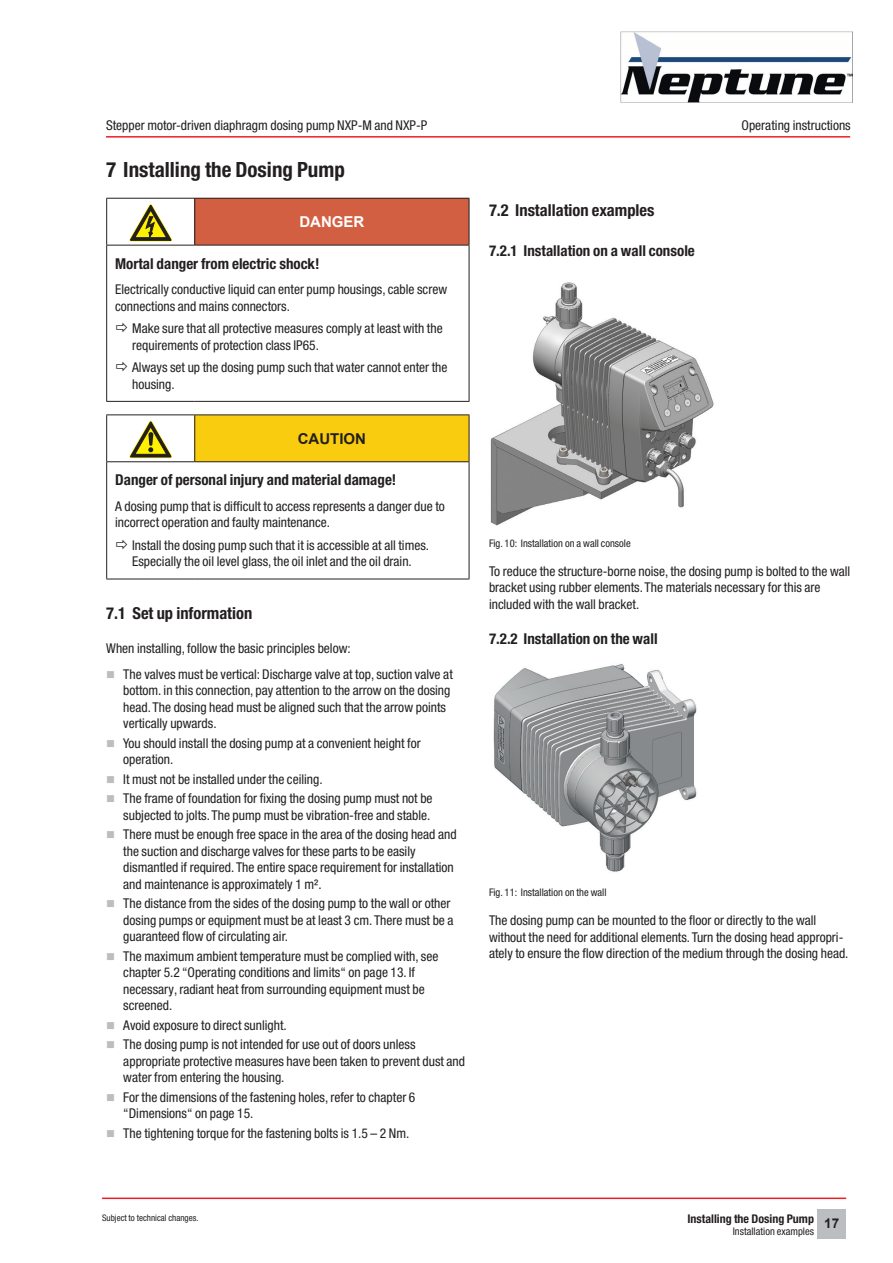
<style>
.page{position:relative;width:893px;height:1263px;background:#fff}
.page>*{position:absolute;margin:0;border:0;box-sizing:border-box;transform-origin:0 0}
.t1{font:700 condensed 21px "Helvetica Neue LT Pro";color:#231f20}
.t2{font:700 condensed 16.5px "Helvetica Neue LT Pro";color:#231f20}
.t3{font:700 condensed 15px "Helvetica Neue LT Pro";color:#231f20}
.t4{font:700 15px "Arial";color:#231f20}
.t5{font:700 15px "Arial";color:#fff}
.t6{font:condensed 13.5px/16.5px "Helvetica Neue LT Pro";color:#231f20}
.t7{font:700 13.5px "Arial";color:#231f20}
.t8{font:700 condensed 12px "Helvetica Neue LT Pro";color:#231f20}
.t9{font:condensed 10.5px "Helvetica Neue LT Pro";color:#231f20}
.t10{font:condensed 9px "Helvetica Neue LT Pro";color:#231f20}
.s1{color:#bcbdc0}
</style>
<div class="page">
<div style="left:817px;top:1210px;width:29px;height:29px;background:#bcbdc0"></div>
<hr style="left:102px;top:1197px;width:744px;height:2px;background:#ee1d23">
<hr style="left:106px;top:136px;width:744px;height:2px;background:#ee1d23">
<img style="left:621px;top:31px;width:231px;height:72px">
<svg style="left:107px;top:199px;width:362px;height:202px"></svg>
<div style="left:195px;top:198px;width:274px;height:47px;background:#d25f41"></div>
<hr style="left:106px;top:245px;width:89px;height:1px;background:#231f20">
<hr style="left:195px;top:245px;width:274px;height:1px;background:#231f20">
<hr style="left:194px;top:199px;width:1px;height:46px;background:#231f20">
<hr style="left:469px;top:245px;width:1px;height:156px;background:#231f20">
<hr style="left:106px;top:199px;width:1px;height:46px;background:#231f20">
<hr style="left:106px;top:245px;width:1px;height:156px;background:#231f20">
<hr style="left:106px;top:198px;width:89px;height:1px;background:#231f20">
<hr style="left:195px;top:198px;width:274px;height:1px;background:#231f20">
<hr style="left:469px;top:199px;width:1px;height:46px;background:#231f20">
<hr style="left:106px;top:401px;width:89px;height:1px;background:#231f20">
<hr style="left:195px;top:401px;width:274px;height:1px;background:#231f20">
<svg style="left:129px;top:204px;width:43px;height:37px"></svg>
<svg style="left:107px;top:415px;width:362px;height:164px"></svg>
<div style="left:195px;top:415px;width:274px;height:47px;background:#facc0f"></div>
<hr style="left:106px;top:461px;width:89px;height:1px;background:#231f20">
<hr style="left:195px;top:461px;width:274px;height:1px;background:#231f20">
<hr style="left:194px;top:415px;width:1px;height:46px;background:#231f20">
<hr style="left:469px;top:462px;width:1px;height:117px;background:#231f20">
<hr style="left:106px;top:415px;width:1px;height:46px;background:#231f20">
<hr style="left:106px;top:462px;width:1px;height:117px;background:#231f20">
<hr style="left:106px;top:414px;width:89px;height:1px;background:#231f20">
<hr style="left:195px;top:414px;width:274px;height:1px;background:#231f20">
<hr style="left:469px;top:415px;width:1px;height:46px;background:#231f20">
<hr style="left:106px;top:579px;width:89px;height:1px;background:#231f20">
<hr style="left:195px;top:579px;width:274px;height:1px;background:#231f20">
<svg style="left:129px;top:421px;width:43px;height:37px"></svg>
<img style="left:490px;top:282px;width:224px;height:244px">
<img style="left:493px;top:664px;width:204px;height:208px">
<svg style="left:116px;top:323px;width:28px;height:11px"></svg>
<svg style="left:116px;top:362px;width:28px;height:11px"></svg>
<svg style="left:116px;top:539px;width:28px;height:12px"></svg>
<p class="t6" style="left:106px;top:117px;width:323px">Stepper motor-driven diaphragm dosing pump NXP-M and NXP-P</p>
<p class="t6" style="left:741px;top:117px;width:111px">Operating instructions</p>
<h1 class="t1" style="left:106px;top:157px;width:240px">7 Installing the Dosing Pump</h1>
<p class="t5" style="left:299px;top:211px;width:66px">DANGER</p>
<p class="t3" style="left:115px;top:255px;width:206px">Mortal danger from electric shock!</p>
<p class="t6" style="left:115px;top:281px;width:333px">Electrically conductive liquid can enter pump housings, cable screw connections and mains connectors.</p>
<p class="t6" style="left:132px;top:320px;width:312px">Make sure that all protective measures comply at least with the requirements of protection class IP65.</p>
<p class="t6" style="left:132px;top:359px;width:317px">Always set up the dosing pump such that water cannot enter the housing.</p>
<p class="t2" style="left:489px;top:201px;width:167px">7.2 Installation examples</p>
<p class="t3" style="left:489px;top:242px;width:207px">7.2.1 Installation on a wall console</p>
<p class="t4" style="left:298px;top:428px;width:70px">CAUTION</p>
<p class="t3" style="left:115px;top:471px;width:283px">Danger of personal injury and material damage!</p>
<p class="t6" style="left:115px;top:498px;width:331px">A dosing pump that is difficult to access represents a danger due to incorrect operation and faulty maintenance.</p>
<p class="t6" style="left:132px;top:537px;width:298px">Install the dosing pump such that it is accessible at all times.<br>Especially the oil level glass, the oil inlet and the oil drain.</p>
<p class="t2" style="left:106px;top:603px;width:148px">7.1 Set up information</p>
<p class="t6" style="left:106px;top:640px;width:246px">When installing, follow the basic principles below:</p>
<p class="t6" style="left:123px;top:666px;width:331px;text-indent:-17px"><span class="s1">■</span> The valves must be vertical: Discharge valve at top, suction valve at bottom. in this connection, pay attention to the arrow on the dosing head. The dosing head must be aligned such that the arrow points vertically upwards.</p>
<p class="t6" style="left:123px;top:735px;width:299px;text-indent:-17px"><span class="s1">■</span> You should install the dosing pump at a convenient height for operation.</p>
<p class="t6" style="left:106px;top:771px;width:218px"><span class="s1">■</span> It must not be installed under the ceiling.</p>
<p class="t6" style="left:106px;top:790px;width:328px;text-align:right"><span class="s1">■</span> The frame of foundation for fixing the dosing pump must not be subjected to jolts. The pump must be vibration-free and stable.</p>
<p class="t6" style="left:123px;top:826px;width:335px;text-indent:-17px"><span class="s1">■</span> There must be enough free space in the area of the dosing head and the suction and discharge valves for these parts to be easily dismantled if required. The entire space requirement for installation and maintenance is approximately 1 m².</p>
<p class="t6" style="left:123px;top:895px;width:332px;text-indent:-17px"><span class="s1">■</span> The distance from the sides of the dosing pump to the wall or other dosing pumps or equipment must be at least 3 cm. There must be a guaranteed flow of circulating air.</p>
<p class="t6" style="left:123px;top:948px;width:316px;text-indent:-17px"><span class="s1">■</span> The maximum ambient temperature must be complied with, see chapter 5.2 “Operating conditions and limits“ on page 13. If necessary, radiant heat from surrounding equipment must be screened.</p>
<p class="t6" style="left:106px;top:1017px;width:182px"><span class="s1">■</span> Avoid exposure to direct sunlight.</p>
<p class="t6" style="left:123px;top:1036px;width:343px;text-indent:-17px"><span class="s1">■</span> The dosing pump is not intended for use out of doors unless appropriate protective measures have been taken to prevent dust and water from entering the housing.</p>
<p class="t6" style="left:123px;top:1089px;width:294px;text-indent:-17px"><span class="s1">■</span> For the dimensions of the fastening holes, refer to chapter 6 “Dimensions“ on page 15.</p>
<p class="t6" style="left:106px;top:1125px;width:305px"><span class="s1">■</span> The tightening torque for the fastening bolts is 1.5 – 2 Nm.</p>
<p class="t9" style="left:489px;top:537px;width:143px">Fig. 10: Installation on a wall console</p>
<p class="t6" style="left:489px;top:563px;width:363px">To reduce the structure-borne noise, the dosing pump is bolted to the wall bracket using rubber elements. The materials necessary for this are included with the wall bracket.</p>
<p class="t3" style="left:489px;top:630px;width:170px">7.2.2 Installation on the wall</p>
<p class="t9" style="left:489px;top:886px;width:119px">Fig. 11: Installation on the wall</p>
<p class="t6" style="left:489px;top:912px;width:361px">The dosing pump can be mounted to the floor or directly to the wall without the need for additional elements. Turn the dosing head appropri&shy;ately to ensure the flow direction of the medium through the dosing head.</p>
<p class="t10" style="left:102px;top:1212px;width:98px">Subject to technical changes.</p>
<p class="t8" style="left:687px;top:1212px;width:128px">Installing the Dosing Pump</p>
<p class="t9" style="left:733px;top:1225px;width:83px">Installation examples</p>
<p class="t7" style="left:824px;top:1214px;width:17px">17</p>
</div>
